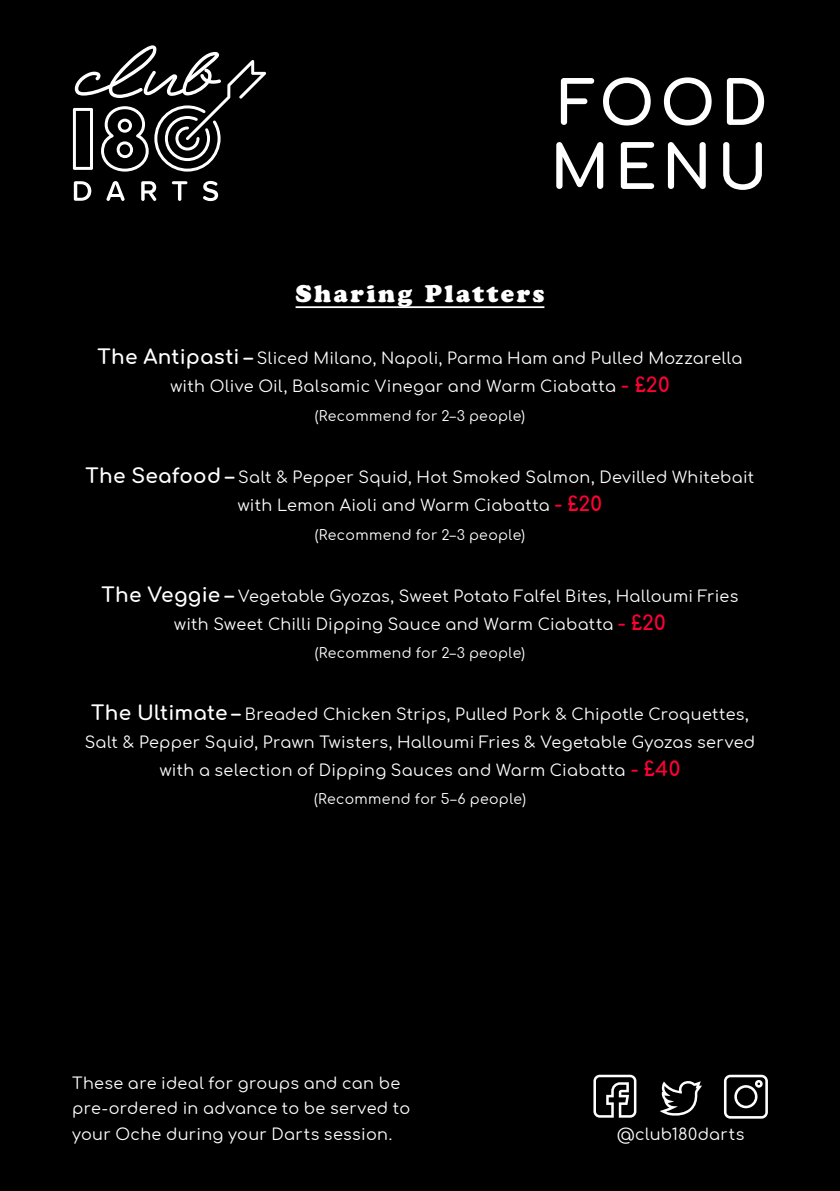
<style>
.page{position:relative;width:840px;height:1191px;background:#fff}
.page>*{position:absolute;margin:0;border:0;box-sizing:border-box;transform-origin:0 0}
.t1{font:700 60px/64px "Comfortaa";letter-spacing:.09em;color:#fff}
.t2{font:24px "Cooper Black Std";letter-spacing:.105em;color:#fff}
.t3{font:16px/28px "Comfortaa";letter-spacing:.02em;color:#fff;text-align:center}
.t4{font:14px "Comfortaa";letter-spacing:.03em;color:#fff}
.s1{font-weight:700;font-size:20px}
.s2{font-weight:700;font-size:20px;color:#f03}
</style>
<div class="page">
<div style="left:0;top:0;width:839px;height:1191px;background:#000"></div>
<svg style="left:660px;top:1081px;width:41px;height:35px"></svg>
<svg style="left:723px;top:1074px;width:44px;height:44px"></svg>
<svg style="left:593px;top:1074px;width:43px;height:43px"></svg>
<svg style="left:74px;top:181px;width:144px;height:20px"></svg>
<svg style="left:73px;top:45px;width:193px;height:127px"></svg>
<hr style="left:295px;top:306px;width:249px;height:2px;background:#fff">
<h1 class="t1" style="left:550px;top:64px;width:219px">FOOD<br>MENU</h1>
<h2 class="t2" style="left:295px;top:279px;width:250px">Sharing Platters</h2>
<p class="t3" style="left:98px;top:342px;width:646px"><span class="s1">The Antipasti –</span> Sliced Milano, Napoli, Parma Ham and Pulled Mozzarella with Olive Oil, Balsamic Vinegar and Warm Ciabatta <span class="s2">- £20</span></p>
<p class="t4" style="left:314px;top:403px;width:212px">(Recommend for 2–3 people)</p>
<p class="t3" style="left:85px;top:461px;width:670px"><span class="s1">The Seafood –</span> Salt &amp; Pepper Squid, Hot Smoked Salmon, Devilled Whitebait with Lemon Aioli and Warm Ciabatta <span class="s2">- £20</span></p>
<p class="t4" style="left:314px;top:522px;width:212px">(Recommend for 2–3 people)</p>
<p class="t3" style="left:101px;top:580px;width:638px"><span class="s1">The Veggie –</span> Vegetable Gyozas, Sweet Potato Falfel Bites, Halloumi Fries with Sweet Chilli Dipping Sauce and Warm Ciabatta <span class="s2">- £20</span></p>
<p class="t4" style="left:314px;top:640px;width:212px">(Recommend for 2–3 people)</p>
<p class="t3" style="left:85px;top:698px;width:671px"><span class="s1">The Ultimate –</span> Breaded Chicken Strips, Pulled Pork &amp; Chipotle Croquettes,<br>Salt &amp; Pepper Squid, Prawn Twisters, Halloumi Fries &amp; Vegetable Gyozas served with a selection of Dipping Sauces and Warm Ciabatta <span class="s2">- £40</span></p>
<p class="t4" style="left:314px;top:786px;width:213px">(Recommend for 5–6 people)</p>
<p class="t3" style="left:72px;top:1068px;width:339px;line-height:25.6px;text-align:left">These are ideal for groups and can be pre-ordered in advance to be served to your Oche during your Darts session.</p>
<p class="t3" style="left:616px;top:1118px;width:129px">@club180darts</p>
</div>
